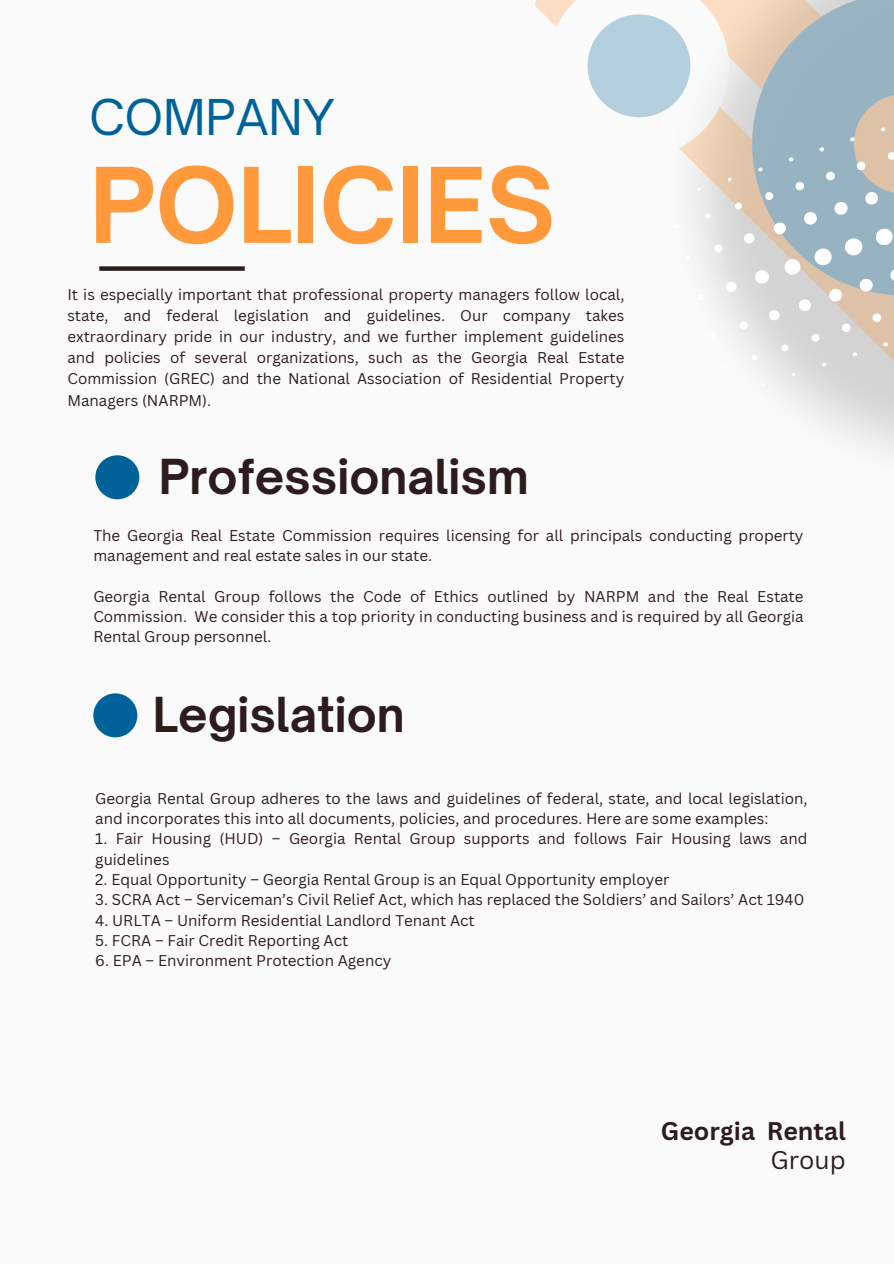
<style>
.page{position:relative;width:894px;height:1264px;background:#fff}
.page>*{position:absolute;margin:0;border:0;box-sizing:border-box;transform-origin:0 0}
.t1{font:700 99.6px "Open Sauce One";color:#ff993b}
.t2{font:47.25px "Open Sauce One";color:#006298}
.t3{font:700 46.2px "Open Sauce One";color:#2d1c1c}
.t4{font:700 24.75px "Canva Sans";color:#2d1c1c}
.t5{font:24.75px "Canva Sans";color:#2d1c1c}
.t6{font:15.15px/20.2px "Canva Sans";color:#2d1c1c}
</style>
<div class="page">
<div style="left:0;top:0;width:893px;height:1263px;background:#fafafa"></div>
<div style="left:95px;top:455px;width:44px;height:44px;background:#006298;border-radius:50%"></div>
<div style="left:93px;top:693px;width:44px;height:44px;background:#006298;border-radius:50%"></div>
<svg style="left:760px;top:386px;width:133px;height:20px"></svg>
<svg style="left:547px;top:0;width:346px;height:386px"></svg>
<div style="left:99px;top:266px;width:146px;height:5px;background:#2d1c1c"></div>
<h2 class="t2" style="left:89px;top:88px;width:247px">COMPANY</h2>
<p class="t1" style="left:89px;top:143px;width:467px">POLICIES</p>
<p class="t6" style="left:67px;top:283px;width:558px;line-height:21.1px;text-align:justify">It is especially important that professional property managers follow local, state, and federal legislation and guidelines. Our company takes extraordinary pride in our industry, and we further implement guidelines and policies of several organizations, such as the Georgia Real Estate Commission (GREC) and the National Association of Residential Property Managers (NARPM).</p>
<p class="t3" style="left:159px;top:448px;width:371px">Professionalism</p>
<h1 class="t6" style="left:93px;top:525px;width:711px">The Georgia Real Estate Commission requires licensing for all principals conducting property management and real estate sales in our state.</h1>
<p class="t6" style="left:93px;top:586px;width:711px;text-align:justify">Georgia Rental Group follows the Code of Ethics outlined by NARPM and the Real Estate Commission. We consider this a top priority in conducting business and is required by all Georgia Rental Group personnel.</p>
<p class="t3" style="left:153px;top:686px;width:253px">Legislation</p>
<h3 class="t6" style="left:95px;top:788px;width:713px">Georgia Rental Group adheres to the laws and guidelines of federal, state, and local legislation, and incorporates this into all documents, policies, and procedures. Here are some examples:</h3>
<p class="t6" style="left:95px;top:828px;width:713px">1. Fair Housing (HUD) – Georgia Rental Group supports and follows Fair Housing laws and guidelines</p>
<p class="t6" style="left:95px;top:869px;width:575px">2. Equal Opportunity – Georgia Rental Group is an Equal Opportunity employer</p>
<h3 class="t6" style="left:95px;top:889px;width:710px">3. SCRA Act – Serviceman’s Civil Relief Act, which has replaced the Soldiers’ and Sailors’ Act 1940</h3>
<p class="t6" style="left:95px;top:909px;width:381px">4. URLTA – Uniform Residential Landlord Tenant Act</p>
<p class="t6" style="left:95px;top:929px;width:254px">5. FCRA – Fair Credit Reporting Act</p>
<p class="t6" style="left:95px;top:950px;width:297px">6. EPA – Environment Protection Agency</p>
<p class="t4" style="left:660px;top:1113px;width:186px">Georgia Rental</p>
<p class="t5" style="left:770px;top:1142px;width:77px">Group</p>
</div>
